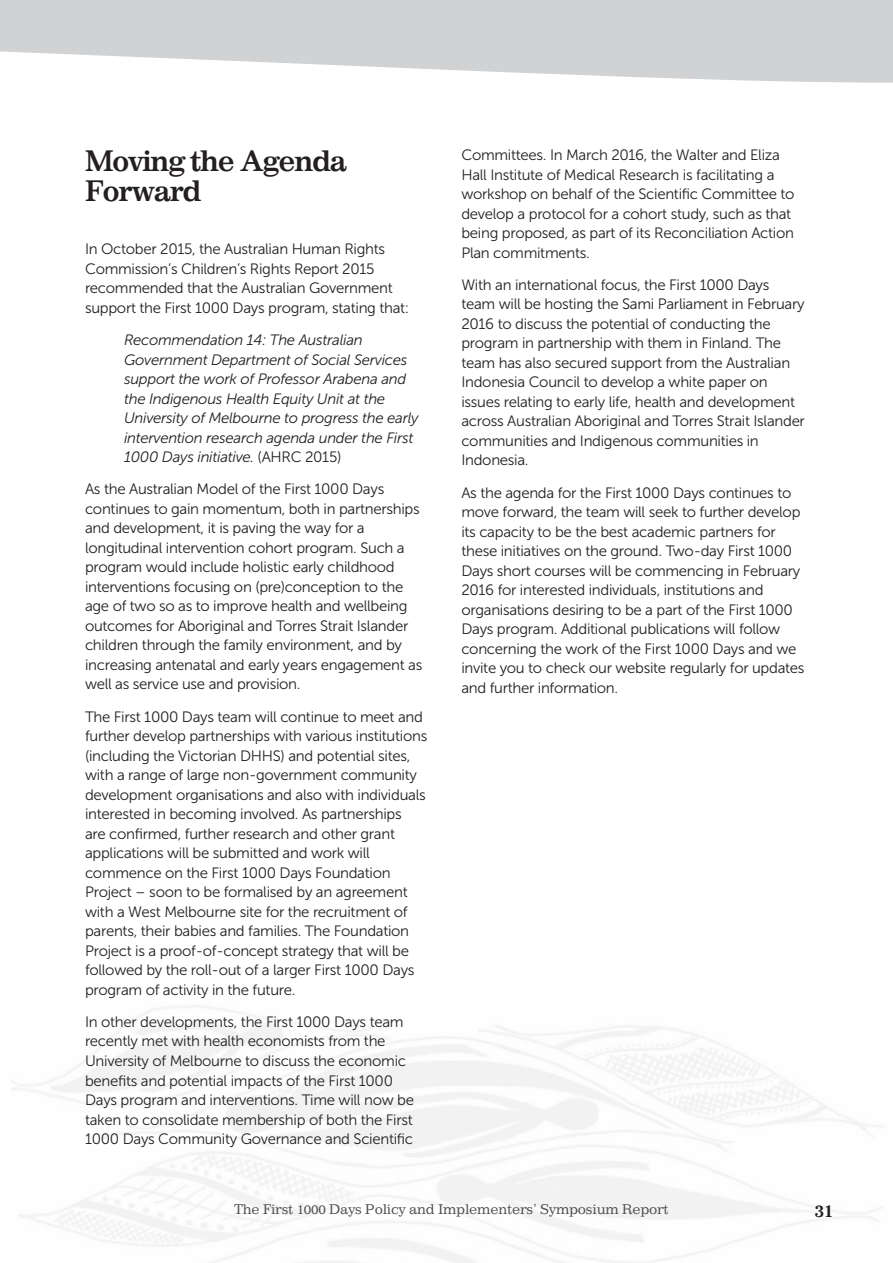
<style>
.page{position:relative;width:893px;height:1263px;background:#fff}
.page>*{position:absolute;margin:0;border:0;box-sizing:border-box;transform-origin:0 0}
.Heading_1{font:700 28.5px/30px "Impressum";letter-spacing:-.05em;color:#231f20}
.t1{font:700 18px "Impressum";color:#231f20}
.Body{font:15px/19.5px "Museo Sans 300";letter-spacing:-.02em;color:#231f20}
.Body-2{font:italic 15px/19.5px "Museo Sans 300";letter-spacing:-.02em;color:#231f20}
.t2{font:13.5px "Impressum";letter-spacing:-.02em;color:#4b4c4d}
.s1{font-style:normal}
</style>
<div class="page">
<svg style="left:0;top:0;width:893px;height:83px;fill:#d1d2d4"></svg>
<p class="Heading_1" style="left:85px;top:145px;width:264px">Moving the Agenda<br>Forward</p>
<p class="Body" style="left:85px;top:240px;width:326px">In October 2015, the Australian Human Rights Commission’s Children’s Rights Report 2015 recommended that the Australian Government support the First 1000 Days program, stating that:</p>
<p class="Body-2" style="left:124px;top:330px;width:296px">Recommendation 14: The Australian Government Department of Social Services support the work of Professor Arabena and the Indigenous Health Equity Unit at the University of Melbourne to progress the early intervention research agenda under the First 1000 Days initiative. <span class="s1">(AHRC 2015)</span></p>
<p class="Body" style="left:85px;top:480px;width:339px">As the Australian Model of the First 1000 Days continues to gain momentum, both in partnerships and development, it is paving the way for a longitudinal intervention cohort program. Such a program would include holistic early childhood interventions focusing on (pre)conception to the age of two so as to improve health and wellbeing outcomes for Aboriginal and Torres Strait Islander children through the family environment, and by increasing antenatal and early years engagement as well as service use and provision.</p>
<p class="Body" style="left:85px;top:707px;width:344px">The First 1000 Days team will continue to meet and further develop partnerships with various institutions (including the Victorian DHHS) and potential sites, with a range of large non-government community development organisations and also with individuals interested in becoming involved. As partnerships<br>are confirmed, further research and other grant applications will be submitted and work will commence on the First 1000 Days Foundation Project – soon to be formalised by an agreement with a West Melbourne site for the recruitment of parents, their babies and families. The Foundation Project is a proof-of-concept strategy that will be followed by the roll-out of a larger First 1000 Days program of activity in the future.</p>
<p class="Body" style="left:85px;top:1012px;width:330px">In other developments, the First 1000 Days team recently met with health economists from the University of Melbourne to discuss the economic benefits and potential impacts of the First 1000<br>Days program and interventions. Time will now be taken to consolidate membership of both the First 1000 Days Community Governance and Scientific</p>
<p class="Body" style="left:461px;top:145px;width:335px">Committees. In March 2016, the Walter and Eliza Hall Institute of Medical Research is facilitating a workshop on behalf of the Scientific Committee to develop a protocol for a cohort study, such as that being proposed, as part of its Reconciliation Action Plan commitments.</p>
<p class="Body" style="left:461px;top:275px;width:345px">With an international focus, the First 1000 Days team will be hosting the Sami Parliament in February 2016 to discuss the potential of conducting the program in partnership with them in Finland. The team has also secured support from the Australian Indonesia Council to develop a white paper on issues relating to early life, health and development across Australian Aboriginal and Torres Strait Islander communities and Indigenous communities in Indonesia.</p>
<p class="Body" style="left:461px;top:483px;width:345px">As the agenda for the First 1000 Days continues to move forward, the team will seek to further develop its capacity to be the best academic partners for these initiatives on the ground. Two-day First 1000<br>Days short courses will be commencing in February 2016 for interested individuals, institutions and organisations desiring to be a part of the First 1000<br>Days program. Additional publications will follow concerning the work of the First 1000 Days and we invite you to check our website regularly for updates and further information.</p>
<p class="t2" style="left:234px;top:1201px;width:436px">The First 1000 Days Policy and Implementers’ Symposium Report</p>
<p class="t1" style="left:814px;top:1200px;width:21px">31</p>
</div>
